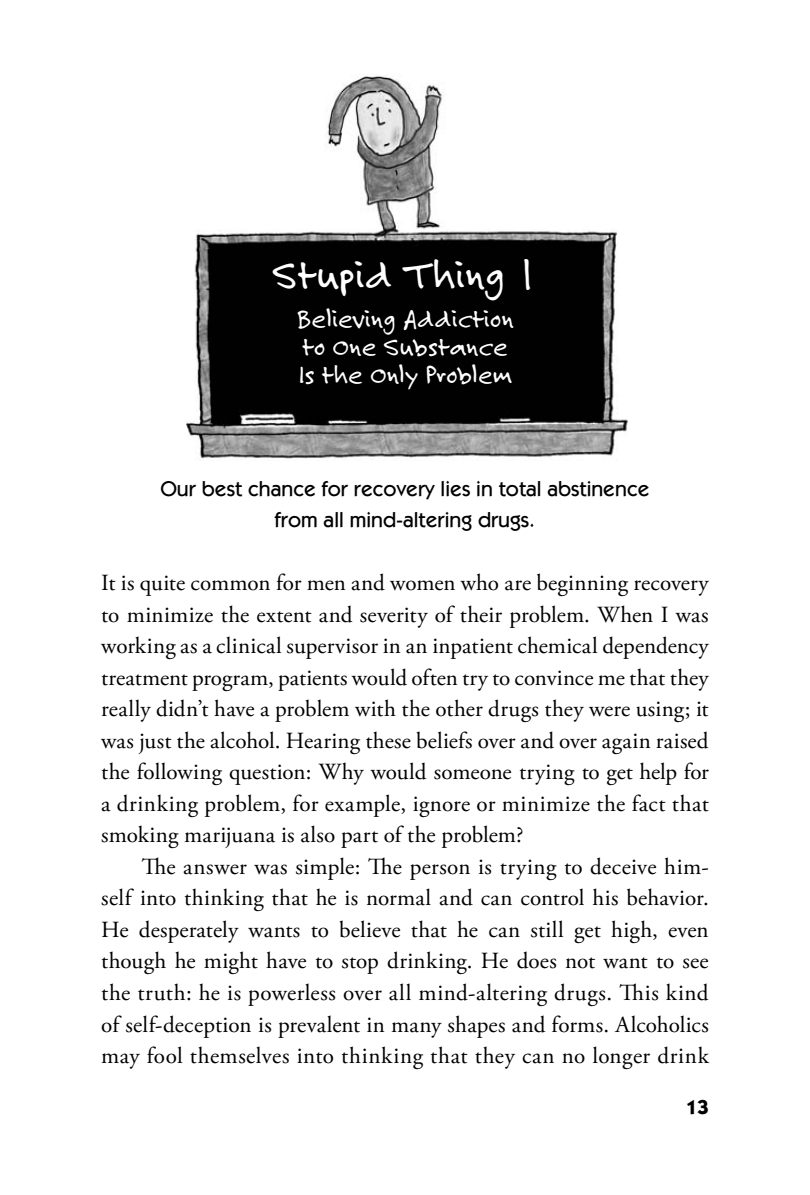
<style>
.page{position:relative;width:810px;height:1195px;background:#fff}
.page>*{position:absolute;margin:0;border:0;box-sizing:border-box;transform-origin:0 0}
.t1{font:45px "Felt Tip Roman";color:#fff}
.t2{font:28.12px/28.1px "Felt Tip Roman";color:#fff}
.t3{font:22.95px "Adobe Garamond Pro";letter-spacing:.01em;color:#000}
.t4{font:500 21.38px/31.5px "Itc Kabel";color:#000;text-align:center}
.t5{font:700 20.25px "Itc Kabel";color:#000}
</style>
<div class="page">
<img style="left:186px;top:76px;width:442px;height:384px">
<p class="t1" style="left:273px;top:247px;width:266px">Stupid Thing 1</p>
<p class="t2" style="left:296px;top:304px;width:219px">Believing Addiction to One Substance<br>Is the Only Problem</p>
<p class="t4" style="left:160px;top:473px;width:491px">Our best chance for recovery lies in total abstinence from all mind-altering drugs.</p>
<p class="t3" style="left:101px;top:569px;width:609px">It is quite common for men and women who are beginning recovery</p>
<p class="t3" style="left:101px;top:601px;width:609px">to minimize the extent and severity of their problem. When I was</p>
<p class="t3" style="left:101px;top:632px;width:609px">working as a clinical supervisor in an inpatient chemical dependency</p>
<p class="t3" style="left:101px;top:664px;width:609px">treatment program, patients would often try to convince me that they</p>
<p class="t3" style="left:101px;top:695px;width:609px">really didn’t have a problem with the other drugs they were using; it</p>
<p class="t3" style="left:101px;top:727px;width:609px">was just the alcohol. Hearing these beliefs over and over again raised</p>
<p class="t3" style="left:101px;top:758px;width:609px">the following question: Why would someone trying to get help for</p>
<p class="t3" style="left:101px;top:790px;width:609px">a drinking problem, for example, ignore or minimize the fact that</p>
<p class="t3" style="left:101px;top:821px;width:424px">smoking marijuana is also part of the problem?</p>
<p class="t3" style="left:142px;top:853px;width:569px">The answer was simple: The person is trying to deceive him-</p>
<p class="t3" style="left:101px;top:884px;width:609px">self into thinking that he is normal and can control his behavior.</p>
<p class="t3" style="left:101px;top:916px;width:609px">He desperately wants to believe that he can still get high, even</p>
<p class="t3" style="left:101px;top:947px;width:609px">though he might have to stop drinking. He does not want to see</p>
<p class="t3" style="left:101px;top:979px;width:609px">the truth: he is powerless over all mind-altering drugs. This kind</p>
<p class="t3" style="left:101px;top:1010px;width:609px">of self-- deception is prevalent in many shapes and forms. Alcoholics</p>
<p class="t3" style="left:101px;top:1042px;width:609px">may fool themselves into thinking that they can no longer drink</p>
<p class="t5" style="left:686px;top:1095px;width:12px">13</p>
</div>
